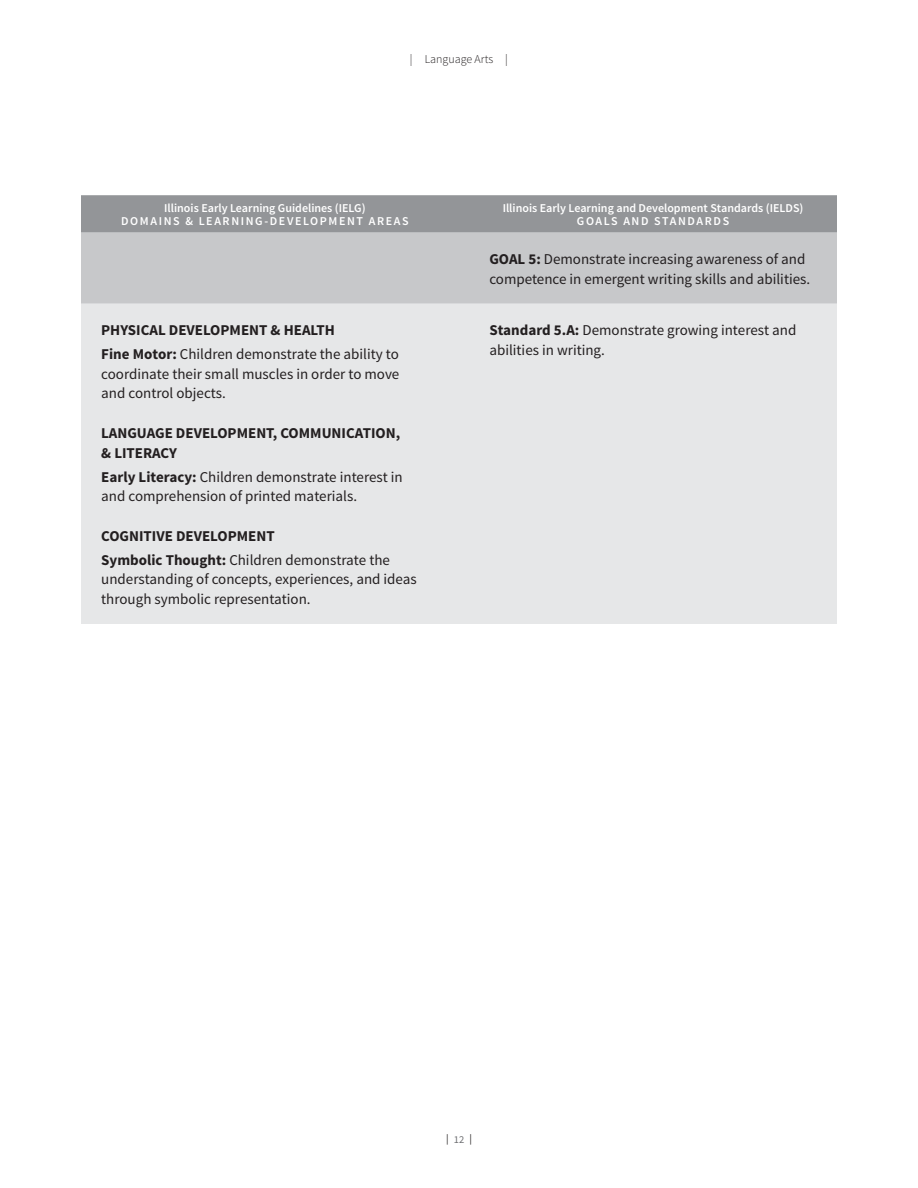
<style>
.page{position:relative;width:918px;height:1188px;background:#fff}
.page>*{position:absolute;margin:0;border:0;box-sizing:border-box;transform-origin:0 0}
.t1{font:15px/19.5px "Source Sans Pro";color:#231f20}
.t2{font:700 15px/24px "Source Sans Pro";color:#231f20}
.t3{font:600 12px/13.5px "Source Sans Pro";color:#fff;text-align:center}
.t4{font:300 12px "Source Sans Pro";color:#231f20}
.t5{font:10.5px "Source Sans Pro";color:#231f20}
.s1{font-weight:700}
.s2{font-weight:400}
.s3{color:#6d6e71}
</style>
<div class="page">
<div style="left:81px;top:195px;width:756px;height:37px;background:#939598"></div>
<div style="left:81px;top:232px;width:756px;height:72px;background:#c7c8ca"></div>
<div style="left:81px;top:304px;width:756px;height:320px;background:#e6e7e8"></div>
<p class="t4" style="left:410px;top:52px;width:100px">| Language Arts |</p>
<p class="t3" style="left:121px;top:201px;width:289px">Illinois Early Learning Guidelines (IELG)<br>DOMAINS &amp; LEARNING-DEVELOPMENT AREAS</p>
<p class="t3" style="left:503px;top:201px;width:302px">Illinois Early Learning and Development Standards (IELDS)<br>GOALS AND STANDARDS</p>
<p class="t1" style="left:489px;top:250px;width:322px"><span class="s1">GOAL 5:</span> Demonstrate increasing awareness of and competence in emergent writing skills and abilities.</p>
<p class="t2" style="left:101px;top:319px;width:299px">PHYSICAL DEVELOPMENT &amp; HEALTH<br>Fine Motor: <span class="s2">Children demonstrate the ability to</span></p>
<p class="t1" style="left:101px;top:364px;width:300px">coordinate their small muscles in order to move and control objects.</p>
<p class="t2" style="left:101px;top:424px;width:301px;line-height:19.5px">LANGUAGE DEVELOPMENT, COMMUNICATION, &amp; LITERACY</p>
<p class="t1" style="left:101px;top:467px;width:303px"><span class="s1">Early Literacy:</span> Children demonstrate interest in and comprehension of printed materials.</p>
<p class="t2" style="left:101px;top:524px;width:290px">COGNITIVE DEVELOPMENT<br>Symbolic Thought: <span class="s2">Children demonstrate the</span></p>
<p class="t1" style="left:101px;top:570px;width:317px">understanding of concepts, experiences, and ideas through symbolic representation.</p>
<p class="t1" style="left:489px;top:321px;width:309px"><span class="s1">Standard 5.A:</span> Demonstrate growing interest and abilities in writing.</p>
<p class="t5" style="left:446px;top:1132px;width:27px">|<span class="s3">12</span>|</p>
</div>
